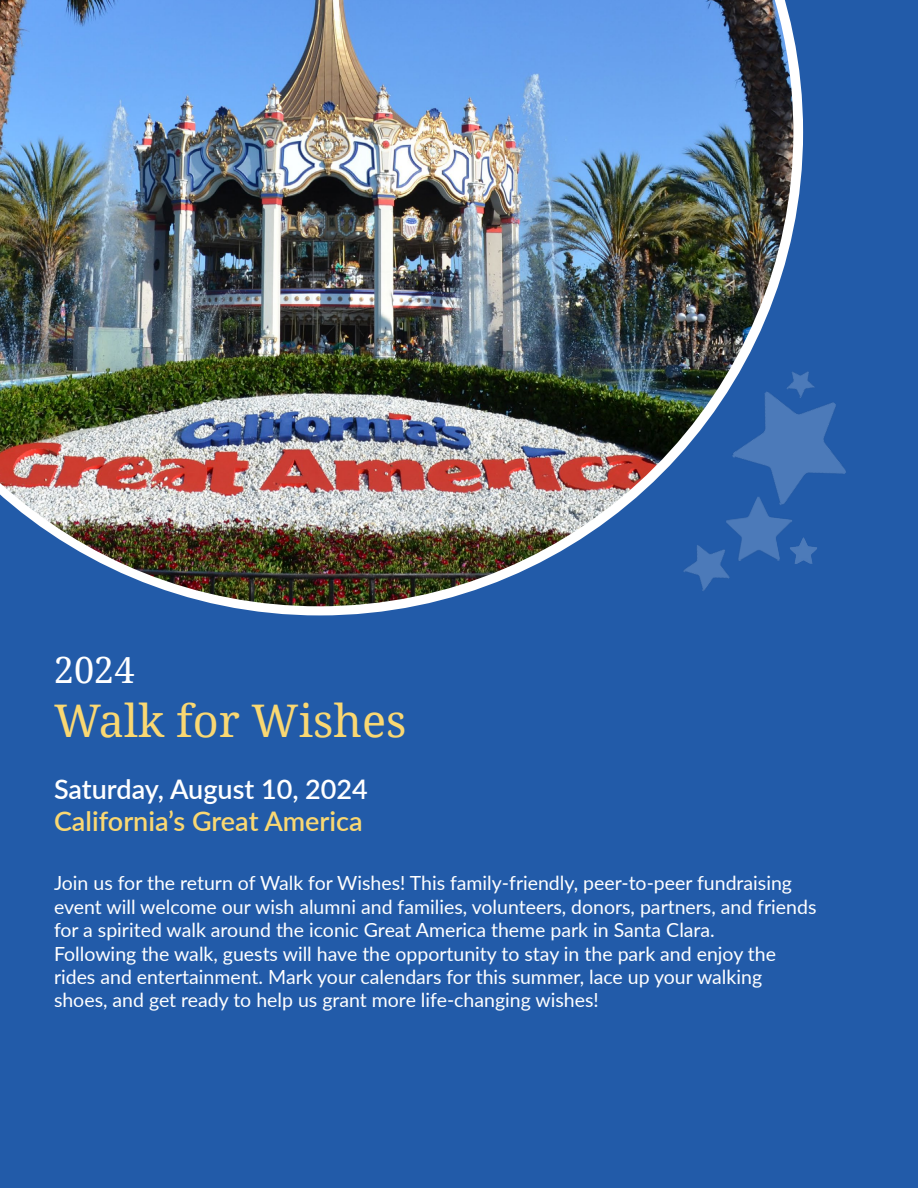
<style>
.page{position:relative;width:918px;height:1188px;background:#225ba9}
.page>*{position:absolute;margin:0;border:0;box-sizing:border-box;transform-origin:0 0}
.t1{font:45px "Droid Serif";color:#fad872}
.t2{font:36px "Droid Serif";color:#fff}
.t3{font:600 27px "Lato";color:#fad872}
.t4{font:600 27px "Lato";color:#fff}
.t5{font:19.5px/23.4px "Lato";color:#fff}
</style>
<div class="page">
<svg style="left:225px;top:34px;width:578px;height:581px"></svg>
<img style="left:0;top:0;width:793px;height:606px">
<img style="left:717px;top:363px;width:129px;height:158px">
<img style="left:726px;top:497px;width:66px;height:64px">
<img style="left:677px;top:534px;width:64px;height:64px">
<img style="left:790px;top:537px;width:27px;height:27px">
<img style="left:782px;top:364px;width:38px;height:37px">
<h2 class="t2" style="left:54px;top:645px;width:82px">2024</h2>
<h1 class="t1" style="left:54px;top:690px;width:354px">Walk for Wishes</h1>
<h3 class="t4" style="left:54px;top:769px;width:315px">Saturday, August 10, 2024</h3>
<h3 class="t3" style="left:54px;top:802px;width:310px">California’s Great America</h3>
<p class="t5" style="left:54px;top:871px;width:764px">Join us for the return of Walk for Wishes! This family-friendly, peer-to-peer fundraising event will welcome our wish alumni and families, volunteers, donors, partners, and friends for a spirited walk around the iconic Great America theme park in Santa Clara.<br>Following the walk, guests will have the opportunity to stay in the park and enjoy the rides and entertainment. Mark your calendars for this summer, lace up your walking shoes, and get ready to help us grant more life-changing wishes!</p>
</div>
